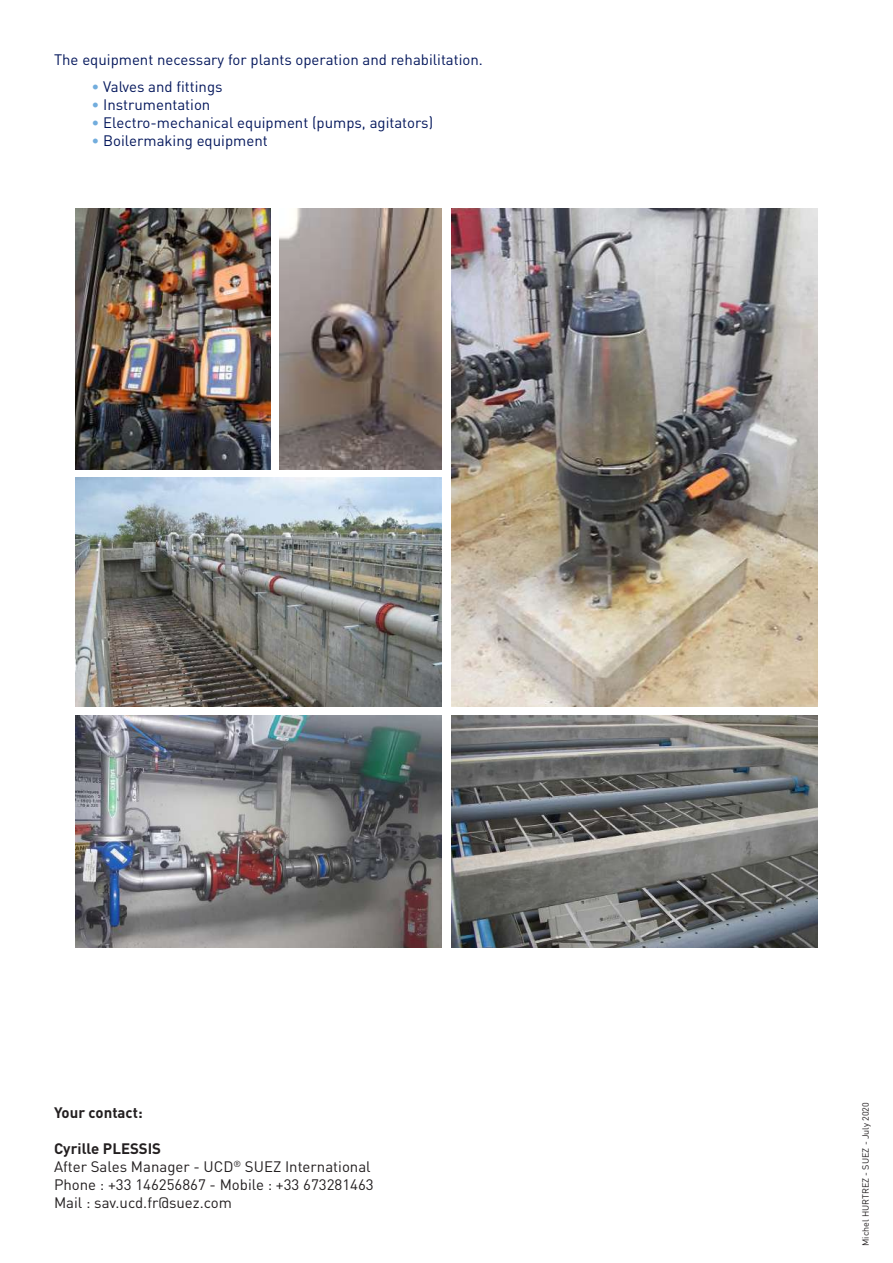
<style>
.page{position:relative;width:893px;height:1263px;background:#fff}
.page>*{position:absolute;margin:0;border:0;box-sizing:border-box;transform-origin:0 0}
.t1{font:15px "DIN Pro";color:#04175c}
.t2{font:15px/18px "DIN Pro";color:#231f20}
.t3{font:700 15px "DIN Pro";color:#231f20}
.t4{font:9px "DIN Pro";color:#231f20}
.s1{color:#72addd}
.s2{font-weight:700}
</style>
<div class="page">
<img style="left:452px;top:208px;width:365px;height:499px">
<img style="left:280px;top:208px;width:161px;height:261px">
<img style="left:76px;top:208px;width:194px;height:261px">
<img style="left:452px;top:715px;width:365px;height:232px">
<img style="left:76px;top:715px;width:365px;height:232px">
<img style="left:76px;top:478px;width:365px;height:229px">
<p class="t1" style="left:54px;top:48px;width:430px">The equipment necessary for plants operation and rehabilitation.</p>
<p class="t1" style="left:92px;top:75px;width:133px"><span class="s1">•</span> Valves and fittings</p>
<p class="t1" style="left:92px;top:93px;width:120px"><span class="s1">•</span> Instrumentation</p>
<p class="t1" style="left:92px;top:111px;width:343px"><span class="s1">•</span> Electro-mechanical equipment (pumps, agitators)</p>
<p class="t1" style="left:92px;top:129px;width:178px"><span class="s1">•</span> Boilermaking equipment</p>
<p class="t3" style="left:54px;top:1100px;width:90px">Your contact:</p>
<p class="t2" style="left:54px;top:1138px;width:321px"><span class="s2">Cyrille PLESSIS<br></span>After Sales Manager - UCD<sup>®</sup> SUEZ International Phone : +33 146256867 - Mobile : +33 673281463<br>Mail : sav.ucd.fr@suez.com</p>
<p class="t4" style="left:858px;top:1246px;width:145px;rotate:-90deg">Michel HURTREZ - SUEZ - July 2020</p>
</div>
